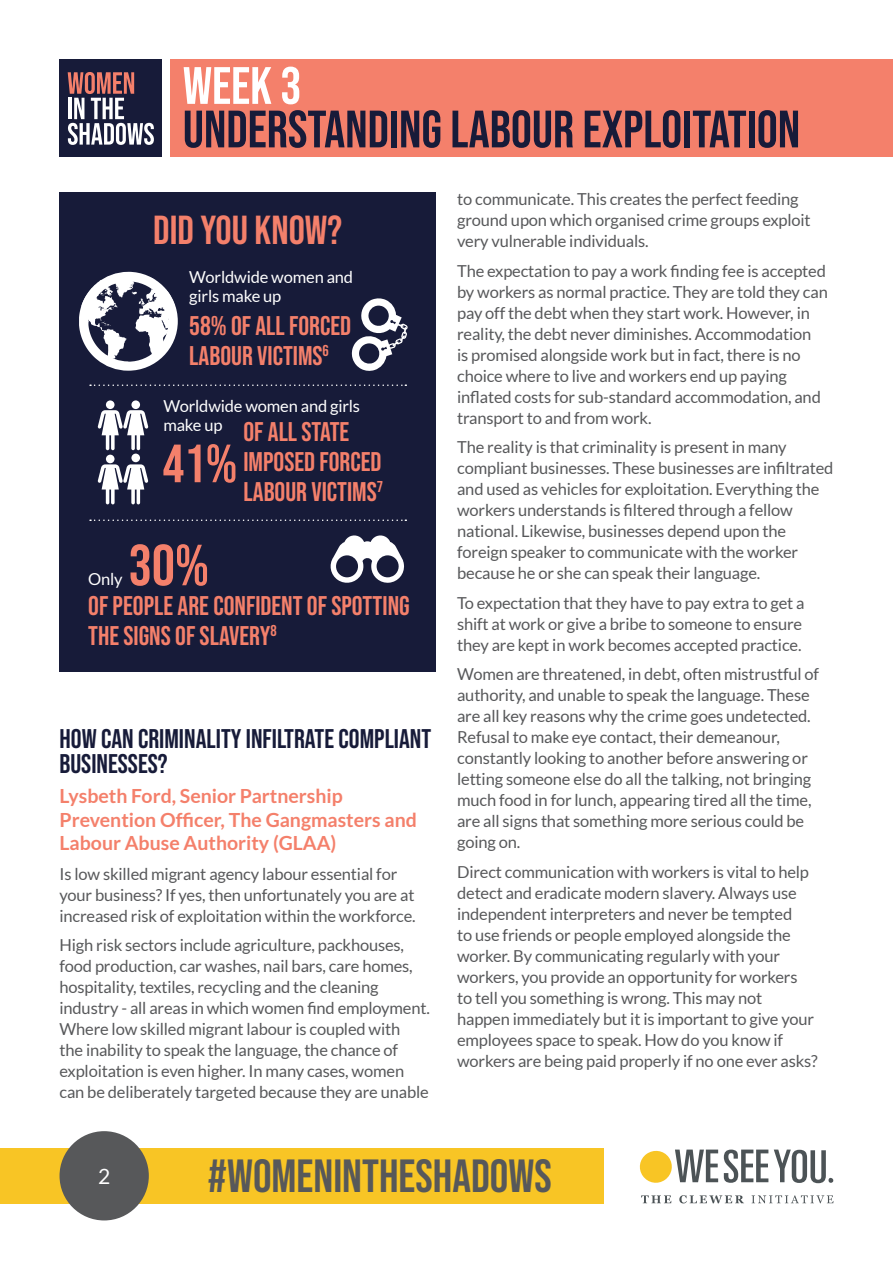
<style>
.page{position:relative;width:893px;height:1263px;background:#fff}
.page>*{position:absolute;margin:0;border:0;box-sizing:border-box;transform-origin:0 0}
.t1{font:57.9px "Bebas Neue";color:#f4806b}
.t2{font:53.7px "Bebas Neue";color:#f4806b}
.t3{font:52.5px/43.5px "Bebas Neue";color:#171b39}
.t4{font:46.5px "Bebas Neue";color:#57585a}
.t5{font:40.5px "Bebas Neue";color:#f4806b}
.t6{font:27px/30px "Bebas Neue";color:#f4806b}
.t7{font:27px/25.5px "Bebas Neue";color:#171b39}
.t8{font:21px "Lato";color:#fff}
.t9{font:700 19.5px/23.4px "Lato";color:#f4806b}
.t10{font:16.5px/21px "Lato";letter-spacing:-.01em;color:#57585a}
.t11{font:16.5px/19.5px "Lato";letter-spacing:-.01em;color:#fff}
.s1{color:#fff}
</style>
<div class="page">
<div style="left:60px;top:192px;width:376px;height:479px;background:#171b39"></div>
<svg style="left:79px;top:272px;width:99px;height:99px"></svg>
<svg style="left:352px;top:298px;width:56px;height:73px"></svg>
<div style="left:131px;top:454px;width:9px;height:8px;background:#fff;border-radius:50%"></div>
<div style="left:131px;top:400px;width:9px;height:9px;background:#fff;border-radius:50%"></div>
<div style="left:106px;top:400px;width:9px;height:9px;background:#fff;border-radius:50%"></div>
<svg style="left:98px;top:410px;width:50px;height:40px"></svg>
<div style="left:106px;top:455px;width:9px;height:8px;background:#fff;border-radius:50%"></div>
<svg style="left:98px;top:464px;width:50px;height:40px"></svg>
<svg style="left:330px;top:535px;width:74px;height:48px"></svg>
<svg style="left:90px;top:384px;width:316px;height:2px"></svg>
<svg style="left:90px;top:519px;width:316px;height:2px"></svg>
<svg style="left:641px;top:1195px;width:30px;height:8px"></svg>
<svg style="left:679px;top:1195px;width:65px;height:8px"></svg>
<svg style="left:751px;top:1195px;width:82px;height:8px"></svg>
<svg style="left:724px;top:1149px;width:44px;height:34px"></svg>
<svg style="left:640px;top:1149px;width:78px;height:34px"></svg>
<svg style="left:774px;top:1149px;width:59px;height:34px"></svg>
<div style="left:0;top:1148px;width:604px;height:55px;background:#f8c525"></div>
<div style="left:60px;top:1131px;width:89px;height:89px;background:#57585a;border-radius:50%"></div>
<div style="left:170px;top:60px;width:723px;height:97px;background:#f4806b"></div>
<div style="left:60px;top:60px;width:102px;height:97px;background:#171b39"></div>
<svg style="left:68px;top:72px;width:86px;height:73px"></svg>
<p class="t3" style="left:183px;top:63px;width:619px"><span class="s1">WEEK 3<br></span>UNDERSTANDING LABOUR EXPLOITATION</p>
<p class="t5" style="left:153px;top:207px;width:190px">DID YOU KNOW?</p>
<p class="t11" style="left:189px;top:267px;width:165px">Worldwide women and girls make up</p>
<p class="t6" style="left:189px;top:311px;width:164px">58% OF ALL FORCED<br>LABOUR VICTIMS<sup>6</sup></p>
<p class="t11" style="left:163px;top:396px;width:198px">Worldwide women and girls make up</p>
<p class="t6" style="left:243px;top:416px;width:141px">OF ALL STATE<br>IMPOSED FORCED<br>LABOUR VICTIMS<sup>7</sup></p>
<p class="t2" style="left:163px;top:433px;width:76px">41%</p>
<p class="t1" style="left:129px;top:532px;width:82px">30%</p>
<p class="t11" style="left:88px;top:569px;width:36px">Only</p>
<p class="t6" style="left:88px;top:590px;width:323px">OF PEOPLE ARE CONFIDENT OF SPOTTING<br>THE SIGNS OF SLAVERY<sup>8</sup></p>
<p class="t7" style="left:60px;top:725px;width:373px">HOW CAN CRIMINALITY INFILTRATE COMPLIANT<br>BUSINESSES?</p>
<p class="t9" style="left:60px;top:784px;width:359px">Lysbeth Ford, Senior Partnership<br>Prevention Officer, The Gangmasters and<br>Labour Abuse Authority (GLAA)</p>
<p class="t10" style="left:60px;top:863px;width:358px">Is low skilled migrant agency labour essential for your business? If yes, then unfortunately you are at increased risk of exploitation within the workforce.</p>
<p class="t10" style="left:60px;top:934px;width:372px">High risk sectors include agriculture, packhouses, food production, car washes, nail bars, care homes, hospitality, textiles, recycling and the cleaning industry - all areas in which women find employment.<br>Where low skilled migrant labour is coupled with<br>the inability to speak the language, the chance of exploitation is even higher. In many cases, women can be deliberately targeted because they are unable</p>
<p class="t10" style="left:457px;top:189px;width:355px">to communicate. This creates the perfect feeding ground upon which organised crime groups exploit very vulnerable individuals.</p>
<p class="t10" style="left:457px;top:260px;width:372px">The expectation to pay a work finding fee is accepted by workers as normal practice. They are told they can pay off the debt when they start work. However, in reality, the debt never diminishes. Accommodation<br>is promised alongside work but in fact, there is no choice where to live and workers end up paying inflated costs for sub-standard accommodation, and transport to and from work.</p>
<p class="t10" style="left:457px;top:437px;width:378px">The reality is that criminality is present in many compliant businesses. These businesses are infiltrated and used as vehicles for exploitation. Everything the workers understands is filtered through a fellow national. Likewise, businesses depend upon the foreign speaker to communicate with the worker because he or she can speak their language.</p>
<p class="t10" style="left:457px;top:592px;width:349px">To expectation that they have to pay extra to get a shift at work or give a bribe to someone to ensure they are kept in work becomes accepted practice.</p>
<p class="t10" style="left:457px;top:664px;width:363px">Women are threatened, in debt, often mistrustful of authority, and unable to speak the language. These are all key reasons why the crime goes undetected.<br>Refusal to make eye contact, their demeanour, constantly looking to another before answering or letting someone else do all the talking, not bringing much food in for lunch, appearing tired all the time, are all signs that something more serious could be going on.</p>
<p class="t10" style="left:457px;top:861px;width:362px">Direct communication with workers is vital to help detect and eradicate modern slavery. Always use independent interpreters and never be tempted<br>to use friends or people employed alongside the worker. By communicating regularly with your workers, you provide an opportunity for workers<br>to tell you something is wrong. This may not happen immediately but it is important to give your employees space to speak. How do you know if workers are being paid properly if no one ever asks?</p>
<p class="t8" style="left:98px;top:1165px;width:14px">2</p>
<p class="t4" style="left:208px;top:1150px;width:345px">#WOMENINTHESHADOWS</p>
</div>
